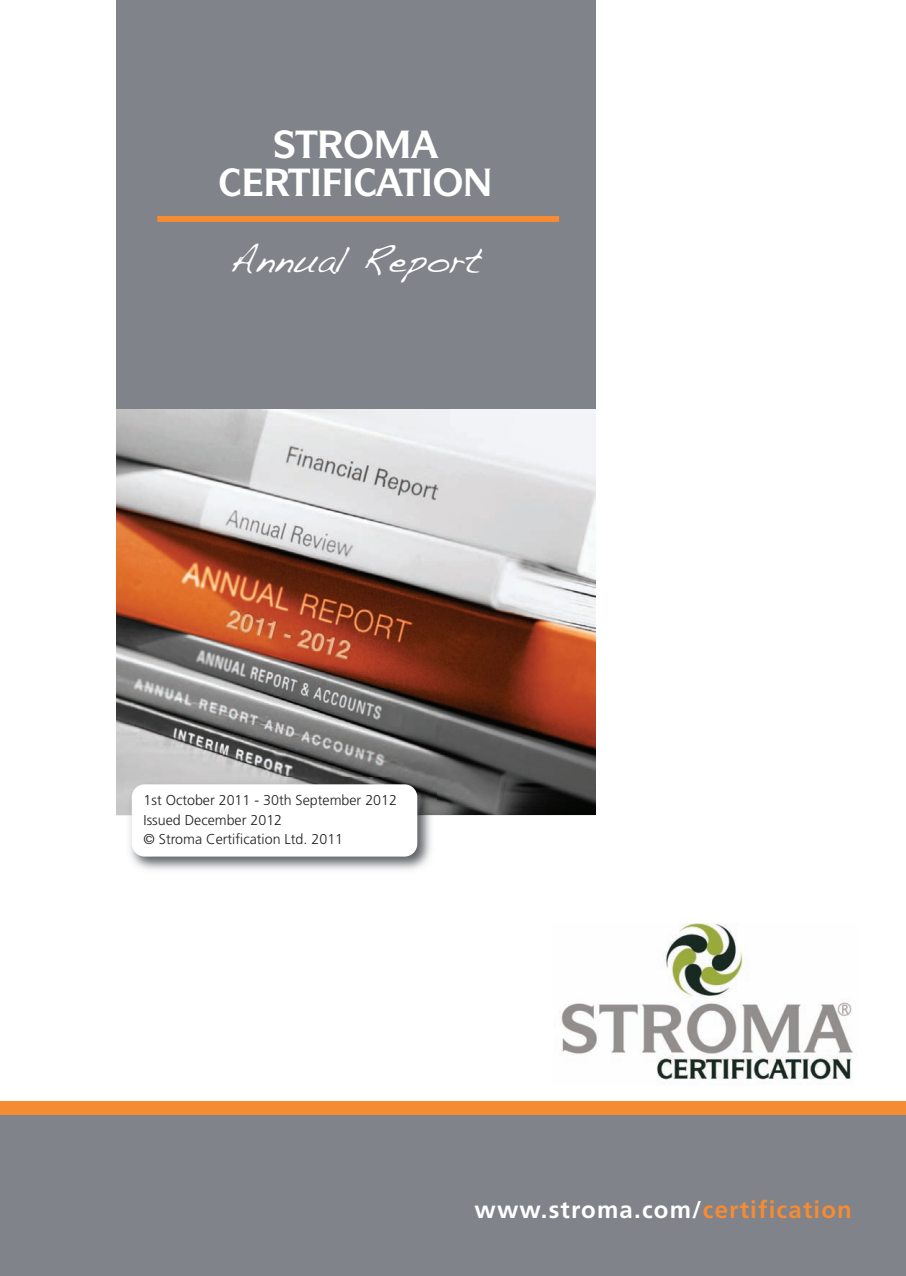
<style>
.page{position:relative;width:906px;height:1276px;background:#fff}
.page>*{position:absolute;margin:0;border:0;box-sizing:border-box;transform-origin:0 0}
.t1{font:36px "Handwriting Dakota";color:#fff}
.t2{font:700 24px "Frutiger LT Std";letter-spacing:.05em;color:#fff}
.t3{font:300 14.25px/19.5px "Frutiger LT Std";color:#231f20}
.s1{color:#f58b32}
</style>
<div class="page">
<img style="left:561px;top:923px;width:293px;height:161px">
<div style="left:0;top:1111px;width:906px;height:165px;background:#80838a"></div>
<div style="left:0;top:1100px;width:906px;height:14px;background:#f58b32"></div>
<div style="left:116px;top:0;width:479px;height:411px;background:#80838a"></div>
<div style="left:157px;top:216px;width:402px;height:6px;background:#f58b32"></div>
<img style="left:116px;top:410px;width:479px;height:404px">
<img style="left:125px;top:777px;width:312px;height:93px">
<div style="left:132px;top:784px;width:285px;height:72px;background:#fff;border-radius:13px"></div>
<h1 class="t1" style="left:230px;top:238px;width:254px">Annual Report</h1>
<p class="t3" style="left:144px;top:791px;width:255px">1st October 2011 - 30th September 2012<br>Issued December 2012<br>© Stroma Certification Ltd. 2011</p>
<h2 class="t2" style="left:474px;top:1200px;width:379px">www.stroma.com/<span class="s1">certification</span></h2>
</div>
